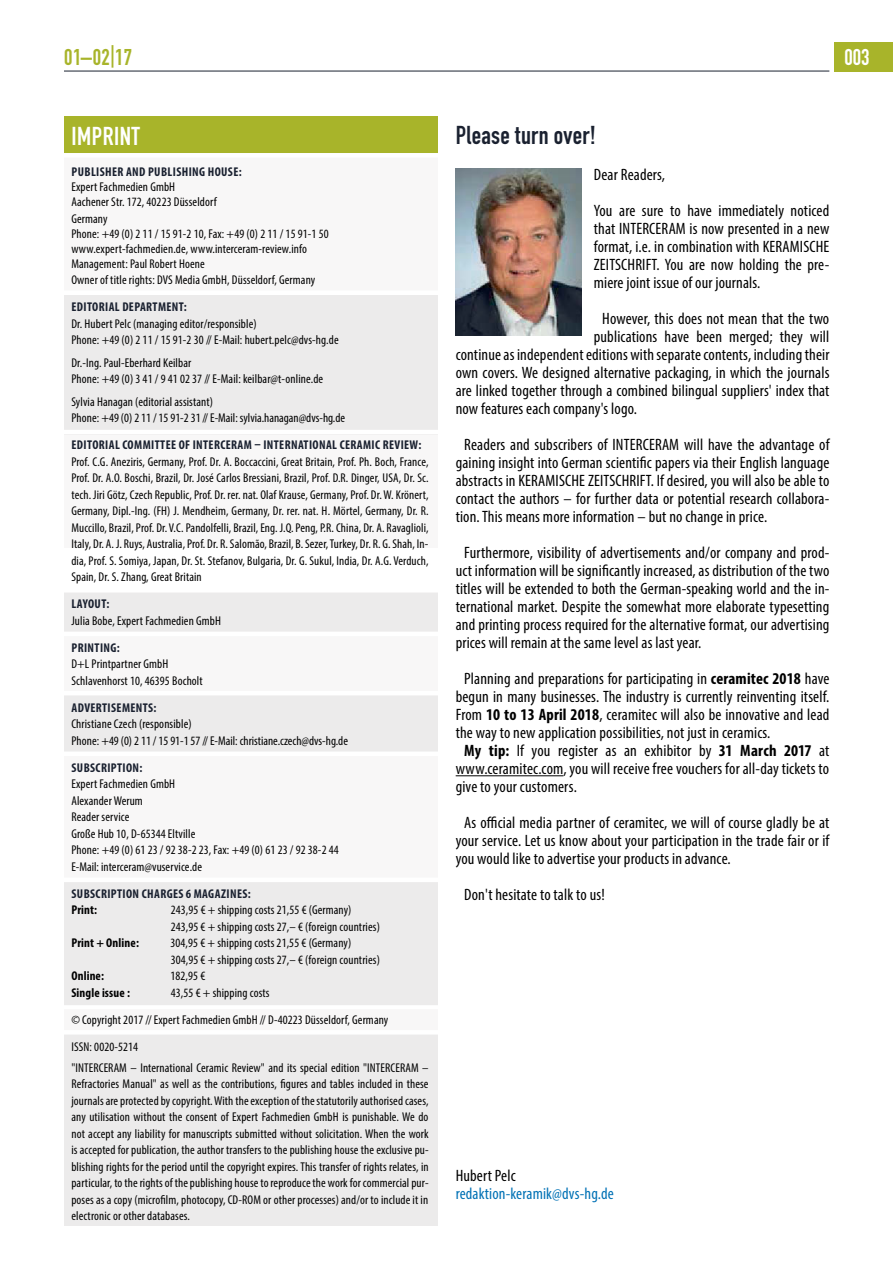
<style>
.page{position:relative;width:893px;height:1263px;background:#fff}
.page>*{position:absolute;margin:0;border:0;box-sizing:border-box;transform-origin:0 0}
.t1{font:25.5px "DIN Engschrift";letter-spacing:.015em;color:#1a2130}
.t2{font:25.5px "DIN Engschrift";letter-spacing:.02em;color:#fff}
.t3{font:22.5px "DIN Engschrift";color:#a8b42a}
.t4{font:22.5px "DIN Engschrift";color:#fff}
.t5{font:condensed 16.5px/18px "Myriad Pro";letter-spacing:.01em;color:#000;text-align:justify}
.t6{font:condensed 16.5px "Myriad Pro";letter-spacing:.01em;color:#0071b5}
.t7{font:condensed 12.75px/16.5px "Myriad Pro";letter-spacing:.01em;color:#000}
.t8{font:700 condensed 12.75px "Myriad Pro";letter-spacing:.03em;color:#1a2130}
.t9{font:700 condensed 12.75px "Myriad Pro";letter-spacing:.01em;color:#000}
.s1{font-weight:700}
</style>
<div class="page">
<hr style="left:64px;top:71px;width:765px;height:1px;background:#1a2130">
<div style="left:835px;top:42px;width:58px;height:29px;background:#a8b42a"></div>
<hr style="left:456px;top:775px;width:107px;height:1px;background:#000">
<img style="left:456px;top:168px;width:125px;height:167px">
<div style="left:64px;top:154px;width:374px;height:139px;background:#f8f7f7"></div>
<div style="left:64px;top:590px;width:374px;height:44px;background:#ecebeb"></div>
<div style="left:64px;top:432px;width:374px;height:116px;background:#f8f7f7"></div>
<div style="left:64px;top:293px;width:374px;height:141px;background:#ecebeb"></div>
<div style="left:64px;top:1007px;width:374px;height:29px;background:#f8f7f7"></div>
<div style="left:64px;top:880px;width:374px;height:129px;background:#ecebeb"></div>
<div style="left:64px;top:693px;width:374px;height:61px;background:#ecebeb"></div>
<div style="left:64px;top:755px;width:374px;height:126px;background:#f8f7f7"></div>
<div style="left:64px;top:116px;width:374px;height:38px;background:#a8b42a"></div>
<div style="left:64px;top:633px;width:374px;height:59px;background:#f8f7f7"></div>
<div style="left:64px;top:1033px;width:374px;height:193px;background:#ecebeb"></div>
<hr style="left:63px;top:430px;width:377px;height:4px;background:#fff">
<hr style="left:63px;top:1030px;width:377px;height:4px;background:#fff">
<div style="left:63px;top:290px;width:377px;height:5px;background:#fff"></div>
<hr style="left:63px;top:588px;width:378px;height:4px;background:#fff">
<hr style="left:63px;top:632px;width:378px;height:4px;background:#fff">
<div style="left:63px;top:751px;width:378px;height:5px;background:#fff"></div>
<hr style="left:62px;top:691px;width:378px;height:4px;background:#fff">
<hr style="left:62px;top:878px;width:378px;height:4px;background:#fff">
<div style="left:63px;top:1005px;width:377px;height:5px;background:#fff"></div>
<hr style="left:63px;top:153px;width:377px;height:4px;background:#fff">
<h2 class="t3" style="left:64px;top:49px;width:69px">01–02|17</h2>
<h2 class="t4" style="left:844px;top:49px;width:27px">003</h2>
<h1 class="t2" style="left:71px;top:126px;width:70px">IMPRINT</h1>
<p class="t8" style="left:72px;top:167px;width:172px">PUBLISHER AND PUBLISHING HOUSE:</p>
<p class="t7" style="left:71px;top:180px;width:147px;line-height:15px">Expert Fachmedien GmbH<br>Aachener Str. 172, 40223 Düsseldorf</p>
<p class="t7" style="left:71px;top:212px;width:259px;line-height:15px">Germany<br>Phone: +49 (0) 2 11 / 15 91-2 10, Fax: +49 (0) 2 11 / 15 91-1 50 www.expert-fachmedien.de, www.interceram-review.info Management: Paul Robert Hoene</p>
<p class="t7" style="left:71px;top:272px;width:245px">Owner of title rights: DVS Media GmbH, Düsseldorf, Germany</p>
<p class="t8" style="left:72px;top:302px;width:117px">EDITORIAL DEPARTMENT:</p>
<p class="t7" style="left:71px;top:316px;width:269px">Dr. Hubert Pelc (managing editor/responsible)<br>Phone: +49 (0) 2 11 / 15 91-2 30 // E-Mail: hubert.pelc@dvs-hg.de</p>
<p class="t7" style="left:71px;top:355px;width:253px">Dr.-Ing. Paul-Eberhard Keilbar<br>Phone: +49 (0) 3 41 / 9 41 02 37 // E-Mail: keilbar@t-online.de</p>
<p class="t7" style="left:71px;top:394px;width:275px">Sylvia Hanagan (editorial assistant)<br>Phone: +49 (0) 2 11 / 15 91-2 31 // E-Mail: sylvia.hanagan@dvs-hg.de</p>
<p class="t8" style="left:72px;top:440px;width:351px">EDITORIAL COMMITTEE OF INTERCERAM – INTERNATIONAL CERAMIC REVIEW:</p>
<p class="t7" style="left:71px;top:454px;width:359px;text-align:justify">Prof. C.G. Aneziris, Germany, Prof. Dr. A. Boccaccini, Great Britain, Prof. Ph. Boch, France, Prof. Dr. A.O. Boschi, Brazil, Dr. José Carlos Bressiani, Brazil, Prof. D.R. Dinger, USA, Dr. Sc. tech. Jiri Götz, Czech Republic, Prof. Dr. rer. nat. Olaf Krause, Germany, Prof. Dr. W. Krönert, Germany, Dipl.-Ing. (FH) J. Mendheim, Germany, Dr. rer. nat. H. Mörtel, Germany, Dr. R.<br>Muccillo, Brazil, Prof. Dr. V.C. Pandolfelli, Brazil, Eng. J.Q. Peng, P.R. China, Dr. A. Ravaglioli, Italy, Dr. A. J. Ruys, Australia, Prof. Dr. R. Salomão, Brazil, B. Sezer, Turkey, Dr. R. G. Shah, In&shy;dia, Prof. S. Somiya, Japan, Dr. St. Stefanov, Bulgaria, Dr. G. Sukul, India, Dr. A.G. Verduch, Spain, Dr. S. Zhang, Great Britain</p>
<p class="t8" style="left:72px;top:599px;width:39px">LAYOUT:</p>
<p class="t7" style="left:71px;top:613px;width:151px">Julia Bobe, Expert Fachmedien GmbH</p>
<p class="t8" style="left:72px;top:642px;width:50px">PRINTING:</p>
<p class="t7" style="left:71px;top:656px;width:133px">D+L Printpartner GmbH<br>Schlavenhorst 10, 46395 Bocholt</p>
<p class="t8" style="left:72px;top:702px;width:86px">ADVERTISEMENTS:</p>
<p class="t7" style="left:71px;top:716px;width:278px">Christiane Czech (responsible)<br>Phone: +49 (0) 2 11 / 15 91-1 57 // E-Mail: christiane.czech@dvs-hg.de</p>
<p class="t8" style="left:72px;top:762px;width:72px">SUBSCRIPTION:</p>
<p class="t7" style="left:71px;top:776px;width:269px">Expert Fachmedien GmbH<br>Alexander Werum<br>Reader service<br>Große Hub 10, D-65344 Eltville<br>Phone: +49 (0) 61 23 / 92 38-2 23, Fax: +49 (0) 61 23 / 92 38-2 44<br>E-Mail: interceram@vuservice.de</p>
<p class="t8" style="left:72px;top:888px;width:181px">SUBSCRIPTION CHARGES 6 MAGAZINES:</p>
<p class="t9" style="left:71px;top:905px;width:27px">Print:</p>
<p class="t7" style="left:171px;top:902px;width:211px">243,95 € + shipping costs 21,55 € (Germany)<br>243,95 € + shipping costs 27,– € (foreign countries)</p>
<p class="t9" style="left:71px;top:938px;width:69px">Print + Online:</p>
<p class="t7" style="left:171px;top:935px;width:211px">304,95 € + shipping costs 21,55 € (Germany)<br>304,95 € + shipping costs 27,– € (foreign countries)</p>
<p class="t9" style="left:71px;top:971px;width:34px">Online:</p>
<p class="t7" style="left:170px;top:968px;width:36px">182,95 €</p>
<p class="t9" style="left:71px;top:987px;width:60px">Single issue :</p>
<p class="t7" style="left:71px;top:980px;width:318px;line-height:27px;text-indent:99px">43,55 € + shipping costs<br>© Copyright 2017 // Expert Fachmedien GmbH // D-40223 Düsseldorf, Germany<br>ISSN: 0020-5214</p>
<p class="t7" style="left:71px;top:1060px;width:359px;text-align:justify">"INTERCERAM – International Ceramic Review" and its special edition "INTERCERAM – Refractories Manual" as well as the contributions, figures and tables included in these journals are protected by copyright. With the exception of the statutorily authorised cases, any utilisation without the consent of Expert Fachmedien GmbH is punishable. We do not accept any liability for manuscripts submitted without solicitation. When the work is accepted for publication, the author transfers to the publishing house the exclusive pu&shy;blishing rights for the period until the copyright expires. This transfer of rights relates, in particular, to the rights of the publishing house to reproduce the work for commercial pur&shy;poses as a copy (microfilm, photocopy, CD-ROM or other processes) and/or to include it in electronic or other databases.</p>
<h1 class="t1" style="left:456px;top:126px;width:142px">Please turn over!</h1>
<p class="t5" style="left:594px;top:158px;width:237px;line-height:36px">Dear Readers,<br>You are sure to have immediately noticed</p>
<p class="t5" style="left:594px;top:221px;width:237px">that INTERCERAM is now presented in a new format, i.e. in combination with KERAMISCHE ZEITSCHRIFT. You are now holding the pre&shy;miere joint issue of our journals.</p>
<p class="t5" style="left:602px;top:311px;width:228px">However, this does not mean that the two</p>
<p class="t5" style="left:594px;top:329px;width:237px">publications have been merged; they will</p>
<p class="t5" style="left:456px;top:347px;width:375px">continue as independent editions with separate contents, including their</p>
<p class="t5" style="left:456px;top:365px;width:375px">own covers. We designed alternative packaging, in which the journals</p>
<p class="t5" style="left:456px;top:383px;width:375px">are linked together through a combined bilingual suppliers' index that</p>
<p class="t5" style="left:456px;top:401px;width:183px">now features each company's logo.</p>
<p class="t5" style="left:456px;top:437px;width:375px;text-indent:8px">Readers and subscribers of INTERCERAM will have the advantage of gaining insight into German scientific papers via their English language abstracts in KERAMISCHE ZEITSCHRIFT. If desired, you will also be able to contact the authors – for further data or potential research collabora&shy;tion. This means more information – but no change in price.</p>
<p class="t5" style="left:456px;top:545px;width:375px;text-indent:8px">Furthermore, visibility of advertisements and/or company and prod&shy;uct information will be significantly increased, as distribution of the two titles will be extended to both the German-speaking world and the in&shy;ternational market. Despite the somewhat more elaborate typesetting and printing process required for the alternative format, our advertising prices will remain at the same level as last year.</p>
<p class="t5" style="left:464px;top:671px;width:367px">Planning and preparations for participating in <span class="s1">ceramitec 2018</span> have</p>
<p class="t5" style="left:456px;top:689px;width:375px">begun in many businesses. The industry is currently reinventing itself.</p>
<p class="t5" style="left:456px;top:707px;width:375px">From <span class="s1">10 to 13 April 2018</span>, ceramitec will also be innovative and lead</p>
<p class="t5" style="left:456px;top:725px;width:316px">the way to new application possibilities, not just in ceramics.</p>
<p class="t5" style="left:464px;top:743px;width:367px"><span class="s1">My tip:</span> If you register as an exhibitor by <span class="s1">31 March 2017</span> at</p>
<p class="t5" style="left:456px;top:761px;width:375px">www.ceramitec.com, you will receive free vouchers for all-day tickets to</p>
<p class="t5" style="left:456px;top:779px;width:123px">give to your customers.</p>
<p class="t5" style="left:456px;top:815px;width:375px;text-indent:8px">As official media partner of ceramitec, we will of course gladly be at your service. Let us know about your participation in the trade fair or if you would like to advertise your products in advance.</p>
<p class="t5" style="left:464px;top:887px;width:142px">Don't hesitate to talk to us!</p>
<p class="t5" style="left:456px;top:1167px;width:61px">Hubert Pelc</p>
<p class="t6" style="left:456px;top:1187px;width:160px">redaktion-keramik@dvs-hg.de</p>
</div>
